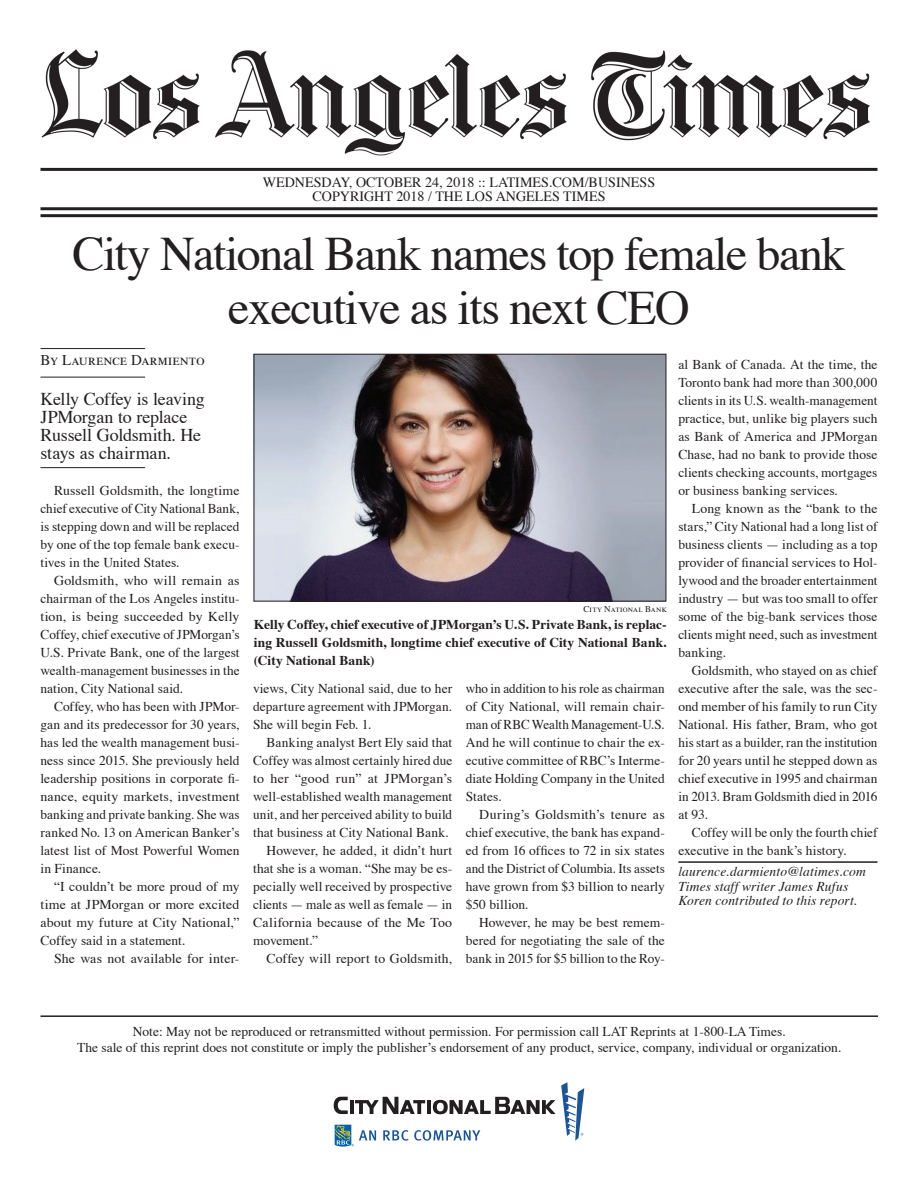
<style>
.page{position:relative;width:918px;height:1188px;background:#fff}
.page>*{position:absolute;margin:0;border:0;box-sizing:border-box;transform-origin:0 0}
.t1{font:48px/54px "Times";letter-spacing:-.03em;color:#231f20;text-align:center}
.t2{font:18px/18px "Times";letter-spacing:-.01em;color:#231f20}
.t3{font:15px "Times Roman SC";color:#231f20}
.t4{font:14.1px/14.1px "Times";color:#231f20;text-align:center}
.t5{font:13.5px/18px "Times";color:#231f20;text-align:justify}
.t6{font:700 13.5px/18px "Times";color:#231f20;text-align:justify}
.t7{font:italic 13.5px/14.4px "Times";letter-spacing:.01em;color:#231f20}
.t8{font:13.5px "Times";letter-spacing:.02em;color:#231f20}
.t9{font:9px "Times Roman SC";letter-spacing:.02em;color:#231f20}
</style>
<div class="page">
<hr style="left:40px;top:1015px;width:838px;height:2px;background:#231f20">
<hr style="left:41px;top:168px;width:837px;height:3px;background:#231f20">
<hr style="left:41px;top:207px;width:837px;height:3px;background:#231f20">
<hr style="left:41px;top:214px;width:837px;height:3px;background:#231f20">
<img style="left:41px;top:49px;width:829px;height:106px">
<hr style="left:40px;top:348px;width:105px;height:1px;background:#231f20">
<hr style="left:40px;top:377px;width:105px;height:1px;background:#231f20">
<hr style="left:40px;top:467px;width:105px;height:1px;background:#231f20">
<hr style="left:678px;top:861px;width:200px;height:2px;background:#231f20">
<img style="left:256px;top:356px;width:408px;height:244px">
<div style="left:254px;top:354px;width:412px;height:248px;border:1px solid #231f20"></div>
<svg style="left:334px;top:1082px;width:250px;height:65px"></svg>
<p class="t4" style="left:263px;top:176px;width:394px">WEDNESDAY, OCTOBER 24, 2018 :: LATIMES.COM/BUSINESS<br>COPYRIGHT 2018 / THE LOS ANGELES TIMES</p>
<h1 class="t1" style="left:73px;top:229px;width:775px">City National Bank names top female bank executive as its next CEO</h1>
<p class="t3" style="left:40px;top:351px;width:166px">By Laurence Darmiento</p>
<h2 class="t2" style="left:40px;top:391px;width:166px">Kelly Coffey is leaving<br>JPMorgan to replace<br>Russell Goldsmith. He stays as chairman.</h2>
<p class="t5" style="left:40px;top:482px;width:201px;text-indent:14px">Russell Goldsmith, the longtime chief executive of City National Bank, is stepping down and will be replaced by one of the top female bank execu&shy;tives in the United States.</p>
<p class="t5" style="left:40px;top:572px;width:201px;text-indent:14px">Goldsmith, who will remain as chairman of the Los Angeles institu&shy;tion, is being succeeded by Kelly Coffey, chief executive of JPMorgan’s U.S. Private Bank, one of the largest wealth-management businesses in the nation, City National said.</p>
<p class="t5" style="left:40px;top:698px;width:201px;text-indent:14px">Coffey, who has been with JPMor&shy;gan and its predecessor for 30 years, has led the wealth management busi&shy;ness since 2015. She previously held leadership positions in corporate fi&shy;nance, equity markets, investment banking and private banking. She was ranked No. 13 on American Banker’s latest list of Most Powerful Women in Finance.</p>
<p class="t5" style="left:40px;top:878px;width:201px;text-indent:14px">“I couldn’t be more proud of my time at JPMorgan or more excited about my future at City National,” Coffey said in a statement.</p>
<p class="t5" style="left:54px;top:950px;width:187px">She was not available for inter-</p>
<p class="t5" style="left:678px;top:356px;width:201px">al Bank of Canada. At the time, the Toronto bank had more than 300,000 clients in its U.S. wealth-management practice, but, unlike big players such as Bank of America and JPMorgan Chase, had no bank to provide those clients checking accounts, mortgages or business banking services.</p>
<p class="t5" style="left:678px;top:500px;width:201px;text-indent:14px">Long known as the “bank to the stars,” City National had a long list of business clients — including as a top provider of financial services to Hol&shy;lywood and the broader entertainment industry — but was too small to offer some of the big-bank services those clients might need, such as investment banking.</p>
<p class="t5" style="left:678px;top:662px;width:201px;text-indent:14px">Goldsmith, who stayed on as chief executive after the sale, was the sec&shy;ond member of his family to run City National. His father, Bram, who got his start as a builder, ran the institution for 20 years until he stepped down as chief executive in 1995 and chairman in 2013. Bram Goldsmith died in 2016 at 93.</p>
<p class="t5" style="left:678px;top:824px;width:201px;text-indent:14px">Coffey will be only the fourth chief executive in the bank’s history.</p>
<p class="t7" style="left:678px;top:865px;width:189px">laurence.darmiento@latimes.com<br>Times staff writer James Rufus<br>Koren contributed to this report.</p>
<p class="t9" style="left:583px;top:603px;width:85px">City National Bank</p>
<p class="t6" style="left:254px;top:616px;width:414px">Kelly Coffey, chief executive of JPMorgan’s U.S. Private Bank, is replac&shy;ing Russell Goldsmith, longtime chief executive of City National Bank. (City National Bank)</p>
<p class="t5" style="left:466px;top:680px;width:201px">who in addition to his role as chairman of City National, will remain chair&shy;man of RBC Wealth Management-U.S.<br>And he will continue to chair the ex&shy;ecutive committee of RBC’s Interme&shy;diate Holding Company in the United States.</p>
<p class="t5" style="left:466px;top:806px;width:201px;text-indent:14px">During’s Goldsmith’s tenure as chief executive, the bank has expand&shy;ed from 16 offices to 72 in six states and the District of Columbia. Its assets have grown from $3 billion to nearly $50 billion.</p>
<p class="t5" style="left:466px;top:914px;width:201px;text-indent:14px">However, he may be best remem&shy;bered for negotiating the sale of the bank in 2015 for $5 billion to the Roy-</p>
<p class="t5" style="left:253px;top:680px;width:201px">views, City National said, due to her departure agreement with JPMorgan.<br>She will begin Feb. 1.</p>
<p class="t5" style="left:267px;top:734px;width:187px">Banking analyst Bert Ely said that</p>
<p class="t5" style="left:253px;top:752px;width:201px">Coffey was almost certainly hired due</p>
<p class="t8" style="left:253px;top:770px;width:201px">to her “good run” at JPMorgan’s</p>
<p class="t5" style="left:253px;top:788px;width:201px">well-established wealth management</p>
<p class="t5" style="left:253px;top:806px;width:201px">unit, and her perceived ability to build</p>
<p class="t5" style="left:253px;top:824px;width:197px">that business at City National Bank.</p>
<p class="t5" style="left:267px;top:842px;width:187px">However, he added, it didn’t hurt</p>
<p class="t5" style="left:253px;top:860px;width:201px">that she is a woman. “She may be es-</p>
<p class="t5" style="left:253px;top:878px;width:201px">pecially well received by prospective</p>
<p class="t5" style="left:253px;top:896px;width:201px">clients — male as well as female — in</p>
<p class="t5" style="left:253px;top:914px;width:201px">California because of the Me Too</p>
<p class="t5" style="left:253px;top:932px;width:66px">movement.”</p>
<p class="t5" style="left:267px;top:950px;width:187px">Coffey will report to Goldsmith,</p>
<p class="t5" style="left:77px;top:1024px;width:766px;line-height:16.2px;text-align:center">Note: May not be reproduced or retransmitted without permission. For permission call LAT Reprints at 1-800-LA Times.<br>The sale of this reprint does not constitute or imply the publisher’s endorsement of any product, service, company, individual or organization.</p>
</div>
